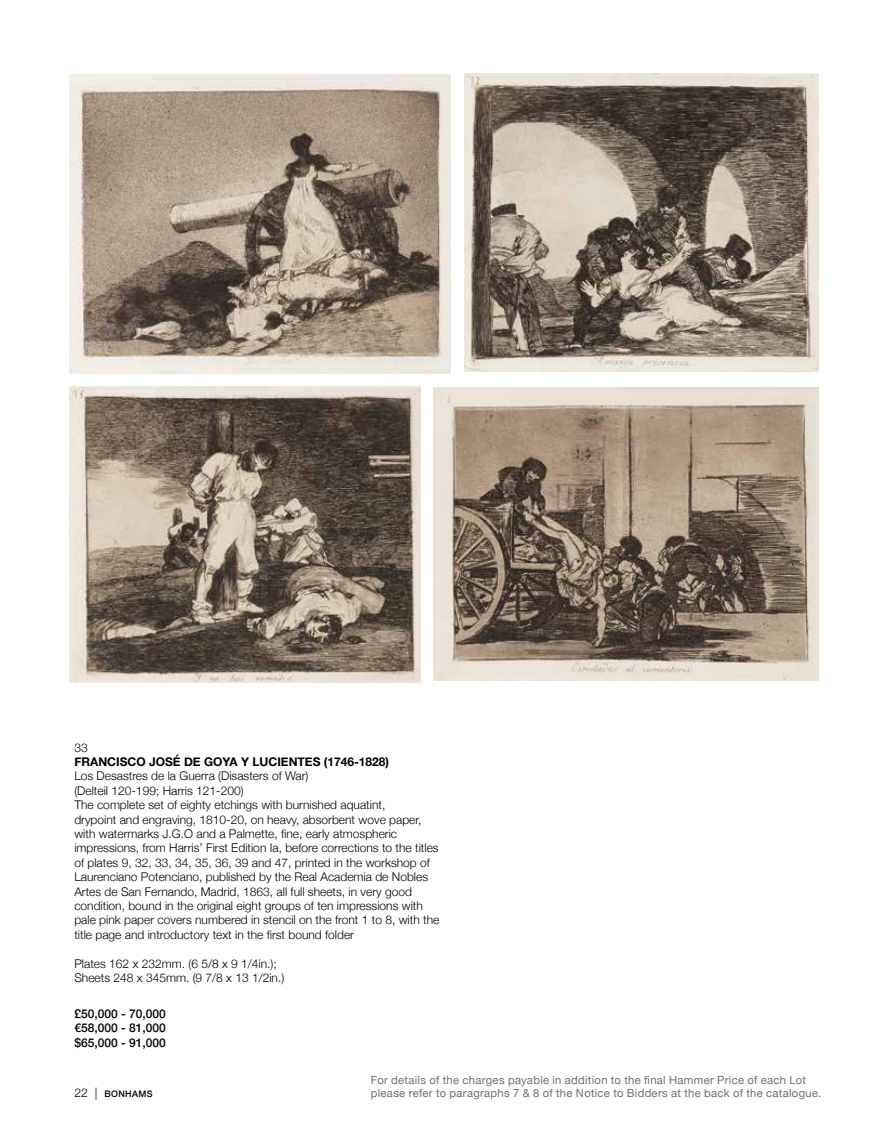
<style>
.page{position:relative;width:893px;height:1127px;background:#fff}
.page>*{position:absolute;margin:0;border:0;box-sizing:border-box;transform-origin:0 0}
.t1{font:300 12px/14.4px "Helvetica Neue";color:#000}
.t2{font:500 12px/14.4px "Helvetica Neue";color:#000;text-align:justify}
.t3{font:700 12px "Helvetica Neue";color:#000}
.t4{font:11.25px/12.8px "Helvetica Neue";letter-spacing:.025em;color:#6f6f6f}
.t5{font:500 9px "Helvetica Neue";letter-spacing:.035em;color:#000}
.s1{font-weight:300;font-size:12px}
</style>
<div class="page">
<img style="left:433px;top:387px;width:386px;height:293px">
<img style="left:69px;top:387px;width:352px;height:295px">
<img style="left:70px;top:75px;width:381px;height:298px">
<img style="left:465px;top:73px;width:354px;height:298px">
<p class="t1" style="left:74px;top:739px;width:15px">33</p>
<p class="t3" style="left:74px;top:752px;width:316px">FRANCISCO JOSÉ DE GOYA Y LUCIENTES (1746-1828)</p>
<p class="t1" style="left:74px;top:768px;width:366px">Los Desastres de la Guerra (Disasters of War)<br>(Delteil 120-199; Harris 121-200)<br>The complete set of eighty etchings with burnished aquatint,<br>drypoint and engraving, 1810-20, on heavy, absorbent wove paper, with watermarks J.G.O and a Palmette, fine, early atmospheric impressions, from Harris’ First Edition Ia, before corrections to the titles of plates 9, 32, 33, 34, 35, 36, 39 and 47, printed in the workshop of Laurenciano Potenciano, published by the Real Academia de Nobles Artes de San Fernando, Madrid, 1863, all full sheets, in very good condition, bound in the original eight groups of ten impressions with pale pink paper covers numbered in stencil on the front 1 to 8, with the title page and introductory text in the first bound folder</p>
<p class="t1" style="left:74px;top:955px;width:211px">Plates 162 x 232mm. (6 5/8 x 9 1/4in.);<br>Sheets 248 x 345mm. (9 7/8 x 13 1/2in.)</p>
<p class="t2" style="left:74px;top:1005px;width:93px">£50,000 - 70,000 €58,000 - 81,000 $65,000 - 91,000</p>
<p class="t5" style="left:74px;top:1087px;width:80px"><span class="s1">22 |</span> BONHAMS</p>
<p class="t4" style="left:371px;top:1075px;width:452px">For details of the charges payable in addition to the final Hammer Price of each Lot please refer to paragraphs 7 &amp; 8 of the Notice to Bidders at the back of the catalogue.</p>
</div>
